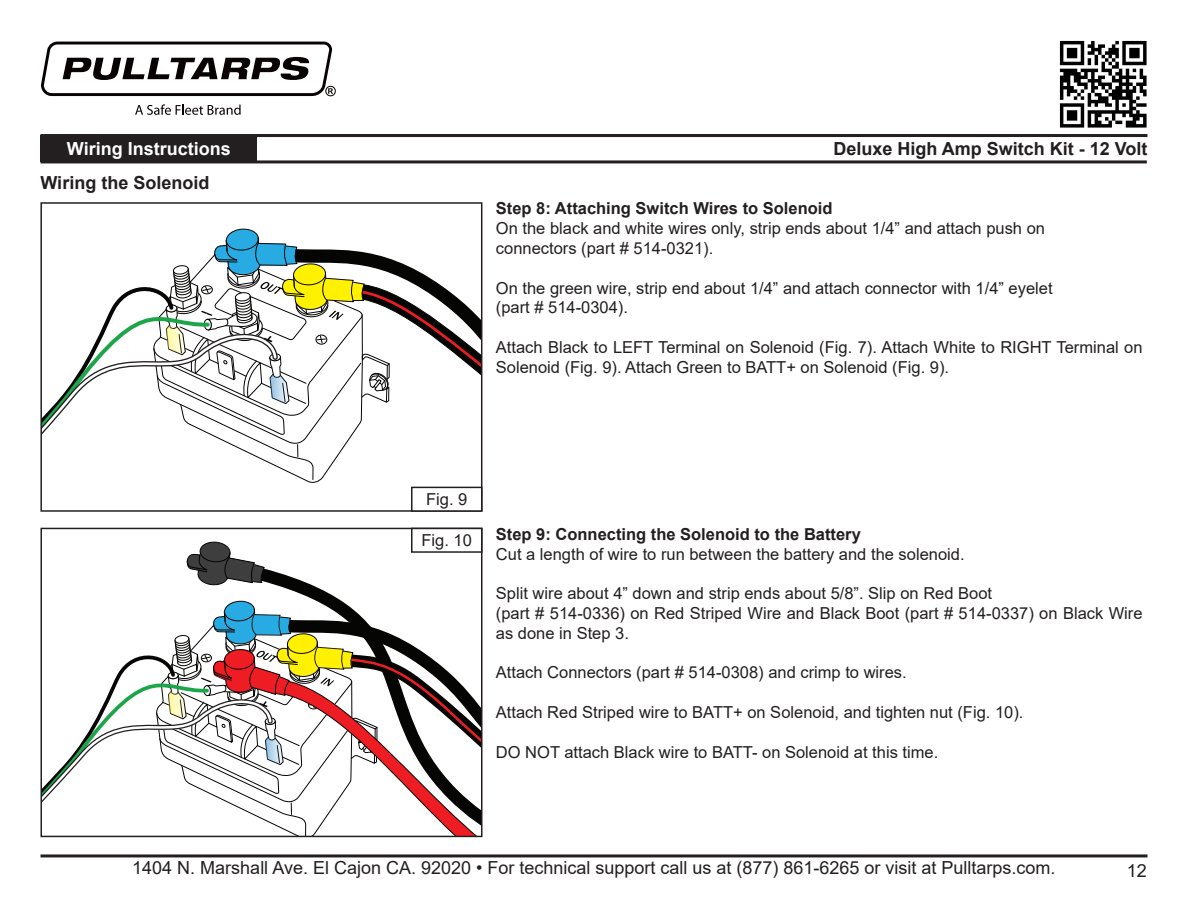
<style>
.page{position:relative;width:1188px;height:918px;background:#fff}
.page>*{position:absolute;margin:0;border:0;box-sizing:border-box;transform-origin:0 0}
.t1{font:18px "Arial";color:#231f20}
.t2{font:700 18px "Arial";color:#231f20}
.t3{font:700 18px "Arial";color:#fff}
.t4{font:16.5px/19.8px "Arial";color:#231f20}
.t5{font:700 16.5px "Arial";color:#231f20}
</style>
<div class="page">
<hr style="left:40px;top:134px;width:1108px;height:3px;background:#231f20">
<hr style="left:40px;top:160px;width:1107px;height:3px;background:#231f20">
<hr style="left:40px;top:854px;width:1108px;height:3px;background:#231f20">
<img style="left:1059px;top:40px;width:88px;height:88px">
<div style="left:40px;top:136px;width:217px;height:26px;background:#231f20"></div>
<svg style="left:135px;top:104px;width:106px;height:11px"></svg>
<svg style="left:41px;top:42px;width:295px;height:54px"></svg>
<svg style="left:43px;top:228px;width:436px;height:259px"></svg>
<div style="left:40px;top:202px;width:442px;height:310px;border:2px solid #231f20"></div>
<svg style="left:265px;top:569px;width:75px;height:31px"></svg>
<svg style="left:186px;top:542px;width:79px;height:44px"></svg>
<svg style="left:43px;top:600px;width:437px;height:234px"></svg>
<div style="left:40px;top:528px;width:443px;height:309px;border:2px solid #231f20"></div>
<div style="left:412px;top:487px;width:70px;height:24px;background:#fff"></div>
<div style="left:411px;top:487px;width:72px;height:25px;border:2px solid #231f20"></div>
<div style="left:411px;top:528px;width:72px;height:25px;border:2px solid #231f20"></div>
<p class="t3" style="left:67px;top:136px;width:165px">Wiring Instructions</p>
<p class="t2" style="left:833px;top:136px;width:316px">Deluxe High Amp Switch Kit - 12 Volt</p>
<p class="t2" style="left:40px;top:170px;width:170px">Wiring the Solenoid</p>
<p class="t5" style="left:496px;top:197px;width:338px">Step 8: Attaching Switch Wires to Solenoid</p>
<p class="t4" style="left:496px;top:218px;width:551px">On the black and white wires only, strip ends about 1/4” and attach push on</p>
<p class="t4" style="left:496px;top:238px;width:219px">connectors (part # 514-0321).</p>
<p class="t4" style="left:496px;top:278px;width:558px">On the green wire, strip end about 1/4” and attach connector with 1/4” eyelet</p>
<p class="t4" style="left:496px;top:298px;width:134px">(part # 514-0304).</p>
<p class="t4" style="left:496px;top:337px;width:648px">Attach Black to LEFT Terminal on Solenoid (Fig. 7). Attach White to RIGHT Terminal on<br>Solenoid (Fig. 9). Attach Green to BATT+ on Solenoid (Fig. 9).</p>
<p class="t4" style="left:426px;top:489px;width:43px">Fig. 9</p>
<p class="t4" style="left:422px;top:530px;width:52px">Fig. 10</p>
<p class="t5" style="left:496px;top:522px;width:366px">Step 9: Connecting the Solenoid to the Battery</p>
<p class="t4" style="left:496px;top:544px;width:470px">Cut a length of wire to run between the battery and the solenoid.</p>
<p class="t4" style="left:496px;top:583px;width:498px">Split wire about 4” down and strip ends about 5/8”. Slip on Red Boot</p>
<p class="t4" style="left:496px;top:603px;width:648px">(part # 514-0336) on Red Striped Wire and Black Boot (part # 514-0337) on Black Wire as done in Step 3.</p>
<p class="t4" style="left:496px;top:663px;width:412px">Attach Connectors (part # 514-0308) and crimp to wires.</p>
<p class="t4" style="left:496px;top:702px;width:529px">Attach Red Striped wire to BATT+ on Solenoid, and tighten nut (Fig. 10).</p>
<p class="t4" style="left:496px;top:742px;width:444px">DO NOT attach Black wire to BATT- on Solenoid at this time.</p>
<p class="t1" style="left:132px;top:855px;width:925px">1404 N. Marshall Ave. El Cajon CA. 92020 • For technical support call us at (877) 861-6265 or visit at Pulltarps.com.</p>
<p class="t1" style="left:1127px;top:859px;width:22px">12</p>
</div>
